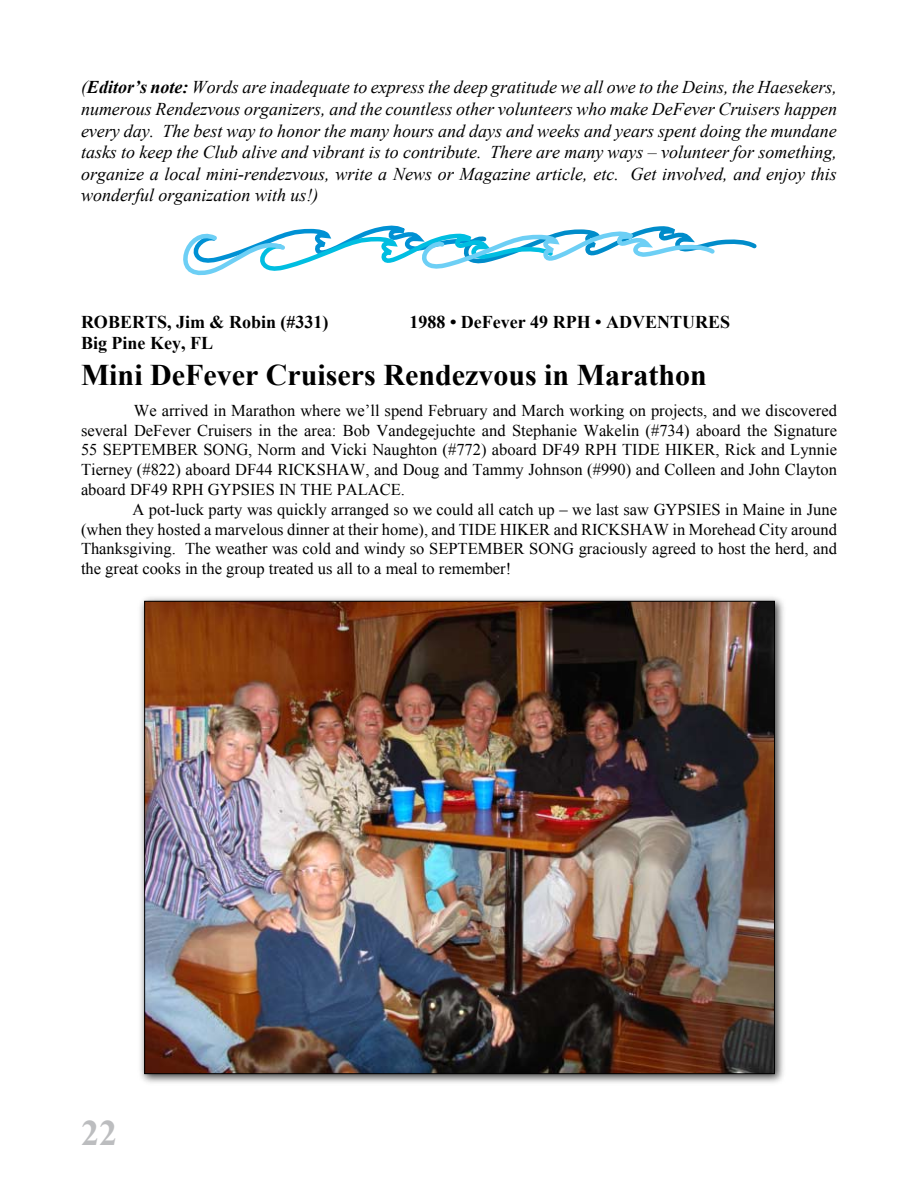
<style>
.page{position:relative;width:918px;height:1188px;background:#fff}
.page>*{position:absolute;margin:0;border:0;box-sizing:border-box;transform-origin:0 0}
.t1{font:700 36px "Times New Roman";color:#bcbdbf}
.t2{font:700 30px "Times New Roman";color:#000}
.t3{font:italic 18px/21.6px "Times New Roman";color:#000;text-align:justify}
.t4{font:700 18px "Times New Roman";color:#000}
.t5{font:16.5px/19.8px "Times New Roman";color:#000;text-align:justify}
.s1{font-weight:700}
</style>
<div class="page">
<svg style="left:183px;top:226px;width:574px;height:49px"></svg>
<div style="left:137px;top:594px;width:650px;height:492px;background:#000;opacity:.75"></div>
<img style="left:146px;top:603px;width:627px;height:469px">
<p class="t3" style="left:81px;top:76px;width:758px">(<span class="s1">Editor’s note:</span> Words are inadequate to express the deep gratitude we all owe to the Deins, the Haesekers, numerous Rendezvous organizers, and the countless other volunteers who make DeFever Cruisers happen every day. The best way to honor the many hours and days and weeks and years spent doing the mundane tasks to keep the Club alive and vibrant is to contribute. There are many ways – volunteer for something, organize a local mini-rendezvous, write a News or Magazine article, etc. Get involved, and enjoy this wonderful organization with us!)</p>
<p class="t4" style="left:81px;top:309px;width:249px">ROBERTS, Jim &amp; Robin (#331)</p>
<p class="t4" style="left:410px;top:309px;width:322px">1988 • DeFever 49 RPH • ADVENTURES</p>
<p class="t4" style="left:81px;top:331px;width:134px">Big Pine Key, FL</p>
<h2 class="t2" style="left:81px;top:354px;width:627px">Mini DeFever Cruisers Rendezvous in Marathon</h2>
<p class="t5" style="left:81px;top:400px;width:758px;text-indent:53px">We arrived in Marathon where we’ll spend February and March working on projects, and we discovered several DeFever Cruisers in the area: Bob Vandegejuchte and Stephanie Wakelin (#734) aboard the Signature 55 SEPTEMBER SONG, Norm and Vicki Naughton (#772) aboard DF49 RPH TIDE HIKER, Rick and Lynnie Tierney (#822) aboard DF44 RICKSHAW, and Doug and Tammy Johnson (#990) and Colleen and John Clayton aboard DF49 RPH GYPSIES IN THE PALACE.</p>
<p class="t5" style="left:81px;top:499px;width:758px;text-indent:52px">A pot-luck party was quickly arranged so we could all catch up – we last saw GYPSIES in Maine in June (when they hosted a marvelous dinner at their home), and TIDE HIKER and RICKSHAW in Morehead City around Thanksgiving. The weather was cold and windy so SEPTEMBER SONG graciously agreed to host the herd, and the great cooks in the group treated us all to a meal to remember!</p>
<h1 class="t1" style="left:81px;top:1108px;width:18px">22</h1>
</div>
